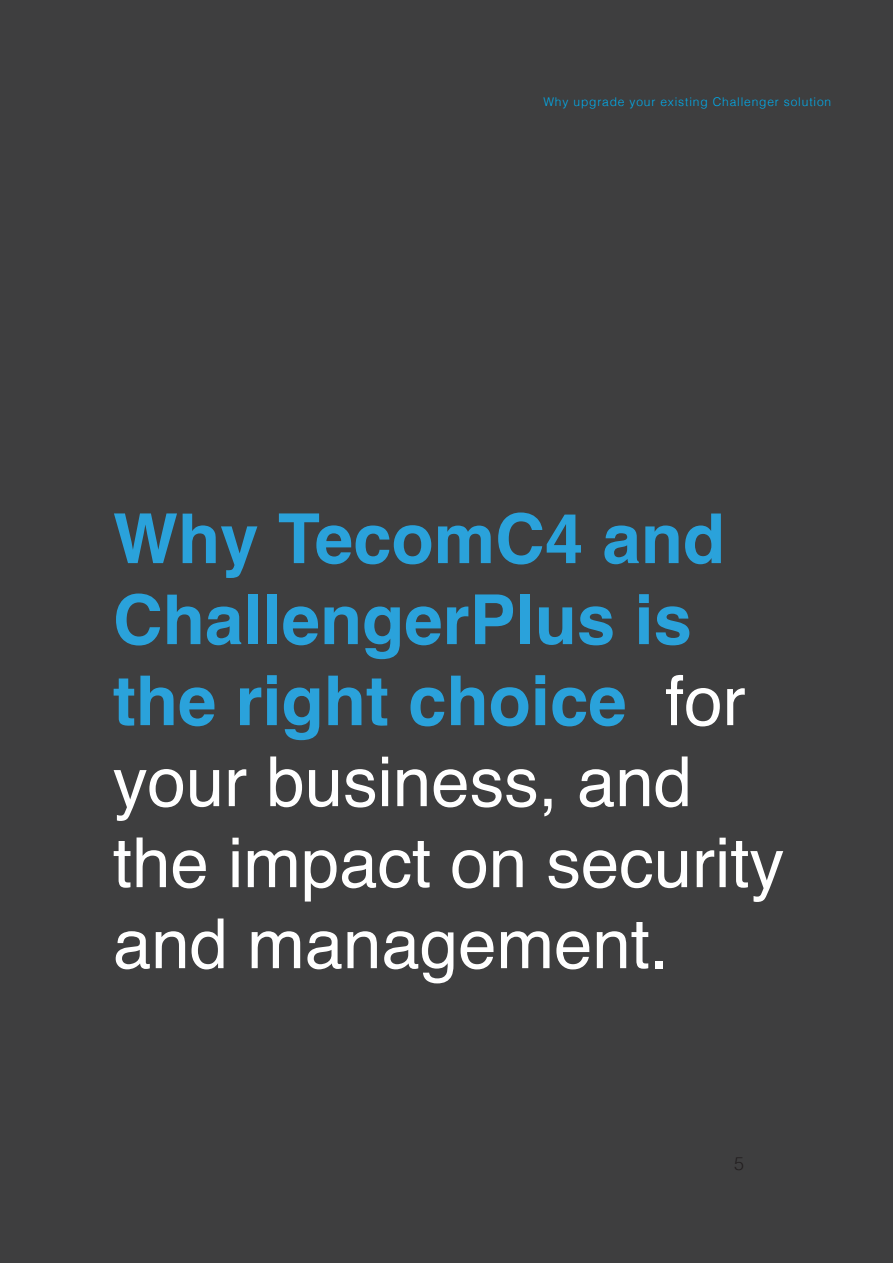
<style>
.page{position:relative;width:893px;height:1263px;background:#3e3e3f}
.page>*{position:absolute;margin:0;border:0;box-sizing:border-box;transform-origin:0 0}
.t1{font:69px/81px "Helvetica";color:#fff}
.t2{font:300 18px "Helvetica";color:#231f20}
.t3{font:300 12px "Helvetica";letter-spacing:.07em;color:#00aeef}
.s1{font-weight:700;color:#2aa2db}
</style>
<div class="page">
<p class="t3" style="left:543px;top:92px;width:289px">Why upgrade your existing Challenger solution</p>
<p class="t1" style="left:113px;top:500px;width:673px"><span class="s1">Why TecomC4 and<br>ChallengerPlus is the right choice</span> for your business, and the impact on security and management.</p>
<p class="t2" style="left:734px;top:1148px;width:12px">5</p>
</div>
